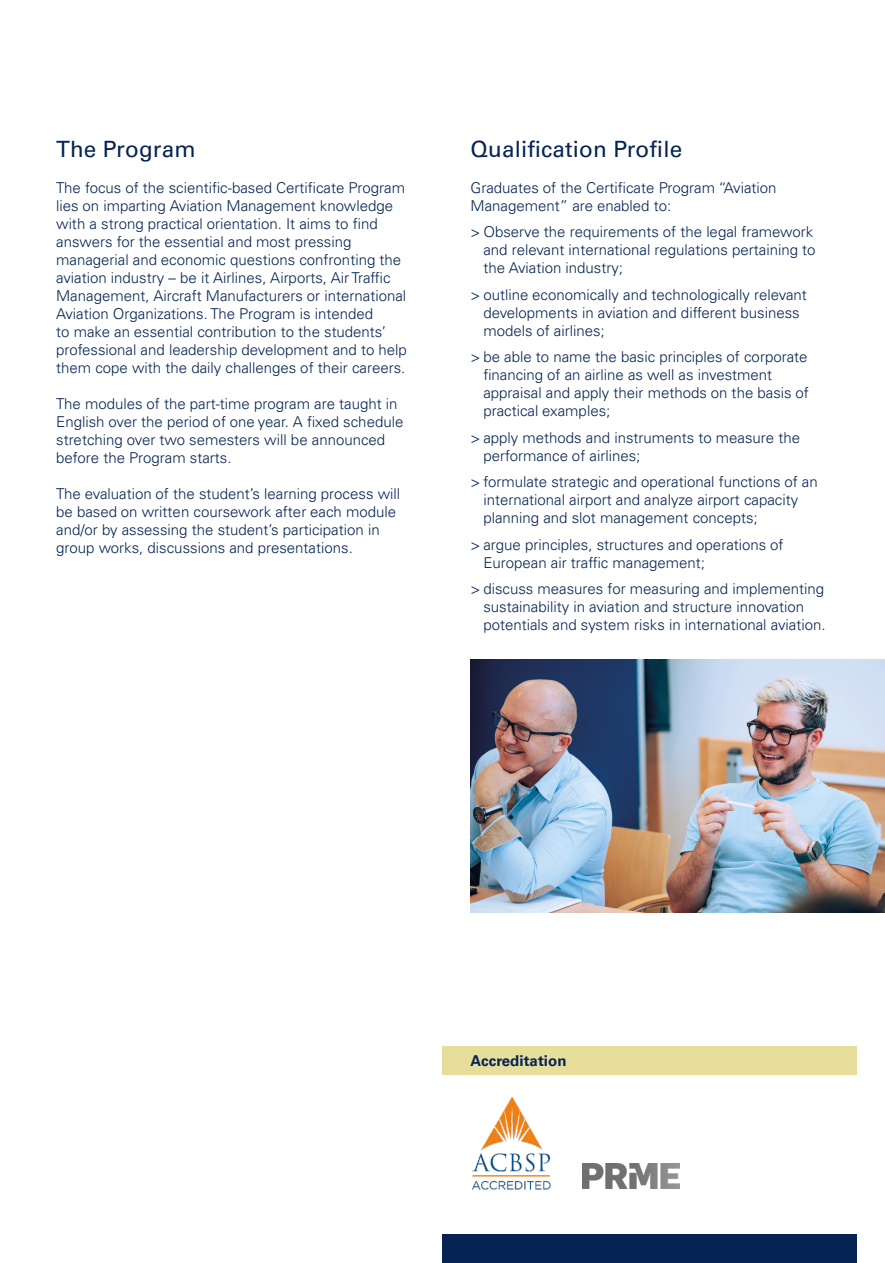
<style>
.page{position:relative;width:885px;height:1263px;background:#fff}
.page>*{position:absolute;margin:0;border:0;box-sizing:border-box;transform-origin:0 0}
.Zwischenüberschrift{font:22.5px "Univers LT Pro 55 Roman";letter-spacing:.005em;color:#052453}
.Fließtext_Aufzählung{font:300 15px/18px "Univers LT Pro 45";color:#052453}
.Fließtext{font:300 15px/18px "Univers LT Pro 45";color:#052453}
.Zwischenüberschrift-2{font:300 15px/18px "Univers LT Pro 45";color:#052453}
.t1{font:700 15px "Univers LT Pro 65";letter-spacing:.005em;color:#052453}
</style>
<div class="page">
<div style="left:442px;top:1235px;width:414px;height:28px;background:#052453"></div>
<img style="left:471px;top:1096px;width:80px;height:94px">
<img style="left:582px;top:1163px;width:97px;height:26px">
<div style="left:442px;top:1047px;width:414px;height:28px;background:#e7de9b"></div>
<img style="left:470px;top:659px;width:414px;height:253px">
<h3 class="Zwischenüberschrift" style="left:56px;top:133px;width:141px">The Program</h3>
<p class="Fließtext" style="left:56px;top:178px;width:352px">The focus of the scientific-based Certificate Program lies on imparting Aviation Management knowledge with a strong practical orientation. It aims to find answers for the essential and most pressing managerial and economic questions confronting the aviation industry – be it Airlines, Airports, Air Traffic Management, Aircraft Manufacturers or international Aviation Organizations. The Program is intended<br>to make an essential contribution to the students’ professional and leadership development and to help them cope with the daily challenges of their careers.</p>
<p class="Fließtext" style="left:56px;top:394px;width:348px">The modules of the part-time program are taught in English over the period of one year. A fixed schedule stretching over two semesters will be announced before the Program starts.</p>
<h3 class="Zwischenüberschrift-2" style="left:56px;top:484px;width:345px">The evaluation of the student’s learning process will be based on written coursework after each module and/or by assessing the student’s participation in group works, discussions and presentations.</h3>
<h3 class="Zwischenüberschrift" style="left:470px;top:133px;width:213px">Qualification Profile</h3>
<p class="Fließtext" style="left:470px;top:178px;width:307px">Graduates of the Certificate Program “Aviation<br>Management” are enabled to:</p>
<p class="Fließtext_Aufzählung" style="left:483px;top:222px;width:334px;text-indent:-13px">&gt; Observe the requirements of the legal framework and relevant international regulations pertaining to the Aviation industry;</p>
<p class="Fließtext_Aufzählung" style="left:483px;top:285px;width:325px;text-indent:-13px">&gt; outline economically and technologically relevant developments in aviation and different business models of airlines;</p>
<p class="Fließtext_Aufzählung" style="left:483px;top:347px;width:327px;text-indent:-13px">&gt; be able to name the basic principles of corporate financing of an airline as well as investment appraisal and apply their methods on the basis of practical examples;</p>
<p class="Fließtext_Aufzählung" style="left:483px;top:428px;width:318px;text-indent:-13px">&gt; apply methods and instruments to measure the performance of airlines;</p>
<p class="Fließtext_Aufzählung" style="left:483px;top:472px;width:336px;text-indent:-13px">&gt; formulate strategic and operational functions of an international airport and analyze airport capacity planning and slot management concepts;</p>
<p class="Fließtext_Aufzählung" style="left:483px;top:535px;width:302px;text-indent:-13px">&gt; argue principles, structures and operations of<br>European air traffic management;</p>
<p class="Fließtext_Aufzählung" style="left:483px;top:579px;width:343px;text-indent:-13px">&gt; discuss measures for measuring and implementing sustainability in aviation and structure innovation potentials and system risks in international aviation.</p>
<p class="t1" style="left:470px;top:1050px;width:98px">Accreditation</p>
</div>
